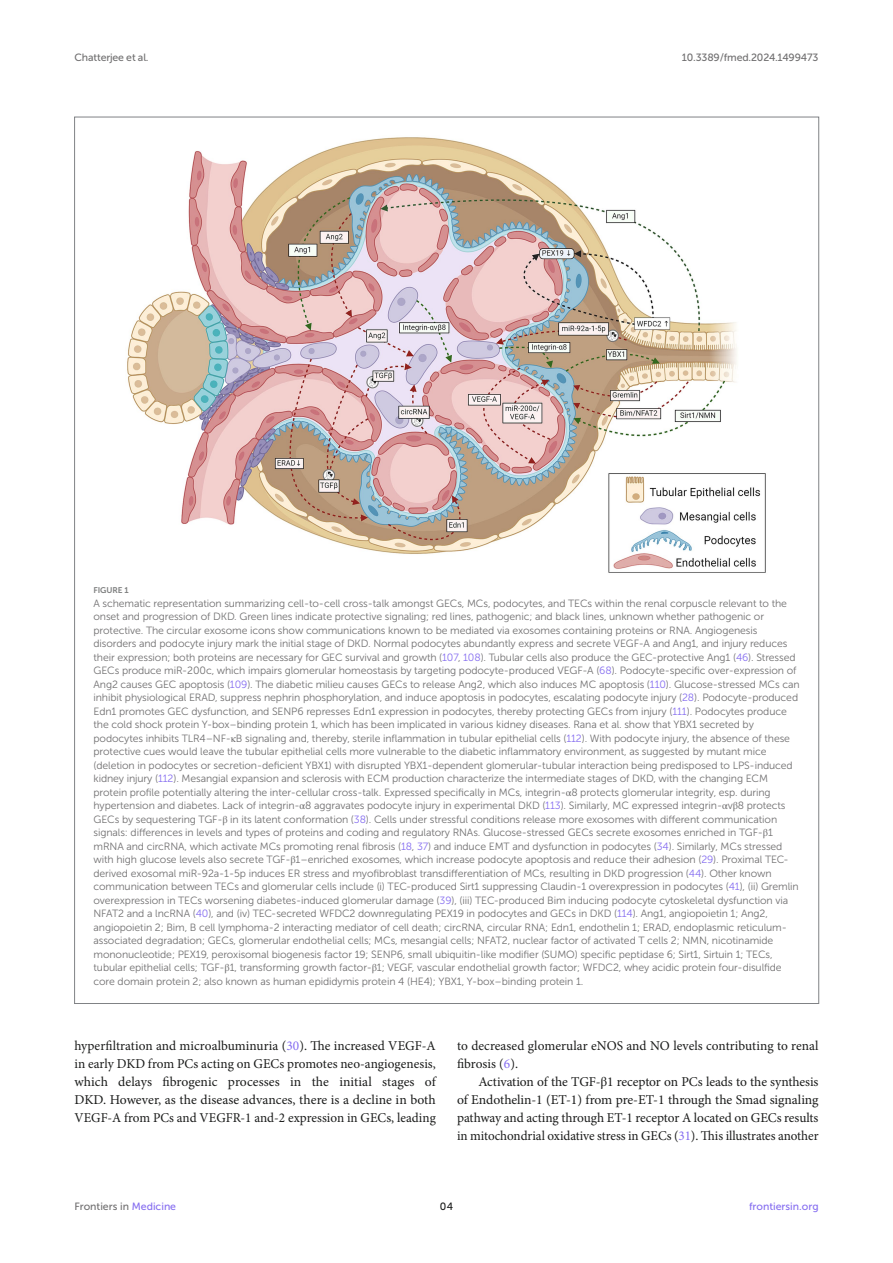
<style>
.page{position:relative;width:893px;height:1263px;background:#fff}
.page>*{position:absolute;margin:0;border:0;box-sizing:border-box;transform-origin:0 0}
.TEXT{font:13.5px/18px "Minion Pro";color:#1b1c1b;text-align:justify}
.FIG_LEG{font:10.5px/13.5px "Museo Sans 300";letter-spacing:-.01em;color:#706f70}
.t1{font:10.5px "Museo Sans 500";letter-spacing:-.015em;color:#706f70}
.t2{font:10.5px "Museo Sans 500";color:#856df0}
.t3{font:10.5px "Museo Sans 500";color:#1b1c1b}
.FIG_HD{font:8.25px "Museo Sans 700";letter-spacing:-.01em;color:#7e7f7f}
.s1{color:#856df0}
.s2{font-family:"STIX General"}
</style>
<div class="page">
<img style="left:127px;top:137px;width:639px;height:436px">
<p class="t1" style="left:74px;top:51px;width:76px">Chatterjee et al.</p>
<p class="t1" style="left:682px;top:51px;width:138px">10.3389/fmed.2024.1499473</p>
<p class="FIG_HD" style="left:94px;top:586px;width:37px">FIGURE 1</p>
<p class="FIG_LEG" style="left:94px;top:596px;width:708px">A schematic representation summarizing cell-to-cell cross-talk amongst GECs, MCs, podocytes, and TECs within the renal corpuscle relevant to the onset and progression of DKD. Green lines indicate protective signaling; red lines, pathogenic; and black lines, unknown whether pathogenic or protective. The circular exosome icons show communications known to be mediated via exosomes containing proteins or RNA. Angiogenesis disorders and podocyte injury mark the initial stage of DKD. Normal podocytes abundantly express and secrete VEGF-A and Ang1, and injury reduces their expression; both proteins are necessary for GEC survival and growth (<span class="s1">107</span>, <span class="s1">108</span>). Tubular cells also produce the GEC-protective Ang1 (<span class="s1">46</span>). Stressed GECs produce miR-200c, which impairs glomerular homeostasis by targeting podocyte-produced VEGF-A (<span class="s1">68</span>). Podocyte-specific over-expression of Ang2 causes GEC apoptosis (<span class="s1">109</span>). The diabetic milieu causes GECs to release Ang2, which also induces MC apoptosis (<span class="s1">110</span>). Glucose-stressed MCs can inhibit physiological ERAD, suppress nephrin phosphorylation, and induce apoptosis in podocytes, escalating podocyte injury (<span class="s1">28</span>). Podocyte-produced Edn1 promotes GEC dysfunction, and SENP6 represses Edn1 expression in podocytes, thereby protecting GECs from injury (<span class="s1">111</span>). Podocytes produce the cold shock protein Y-box–binding protein 1, which has been implicated in various kidney diseases. Rana et al. show that YBX1 secreted by podocytes inhibits TLR4–NF-<span class="s2">κ</span>B signaling and, thereby, sterile inflammation in tubular epithelial cells (<span class="s1">112</span>). With podocyte injury, the absence of these protective cues would leave the tubular epithelial cells more vulnerable to the diabetic inflammatory environment, as suggested by mutant mice (deletion in podocytes or secretion-deficient YBX1) with disrupted YBX1-dependent glomerular-tubular interaction being predisposed to LPS-induced kidney injury (<span class="s1">112</span>). Mesangial expansion and sclerosis with ECM production characterize the intermediate stages of DKD, with the changing ECM protein profile potentially altering the inter-cellular cross-talk. Expressed specifically in MCs, integrin-<span class="s2">α</span>8 protects glomerular integrity, esp. during hypertension and diabetes. Lack of integrin-<span class="s2">α</span>8 aggravates podocyte injury in experimental DKD (<span class="s1">113</span>). Similarly, MC expressed integrin-<span class="s2">α</span>v<span class="s2">β</span>8 protects GECs by sequestering TGF-<span class="s2">β</span> in its latent conformation (<span class="s1">38</span>). Cells under stressful conditions release more exosomes with different communication signals: differences in levels and types of proteins and coding and regulatory RNAs. Glucose-stressed GECs secrete exosomes enriched in TGF-<span class="s2">β</span>1 mRNA and circRNA, which activate MCs promoting renal fibrosis (<span class="s1">18</span>, <span class="s1">37</span>) and induce EMT and dysfunction in podocytes (<span class="s1">34</span>). Similarly, MCs stressed with high glucose levels also secrete TGF-<span class="s2">β</span>1–enriched exosomes, which increase podocyte apoptosis and reduce their adhesion (<span class="s1">29</span>). Proximal TEC&shy;derived exosomal miR-92a-1-5p induces ER stress and myofibroblast transdifferentiation of MCs, resulting in DKD progression (<span class="s1">44</span>). Other known communication between TECs and glomerular cells include (i) TEC-produced Sirt1 suppressing Claudin-1 overexpression in podocytes (<span class="s1">41</span>), (ii) Gremlin overexpression in TECs worsening diabetes-induced glomerular damage (<span class="s1">39</span>), (iii) TEC-produced Bim inducing podocyte cytoskeletal dysfunction via NFAT2 and a lncRNA (<span class="s1">40</span>), and (iv) TEC-secreted WFDC2 downregulating PEX19 in podocytes and GECs in DKD (<span class="s1">114</span>). Ang1, angiopoietin 1; Ang2, angiopoietin 2; Bim, B cell lymphoma-2 interacting mediator of cell death; circRNA, circular RNA; Edn1, endothelin 1; ERAD, endoplasmic reticulum&shy;associated degradation; GECs, glomerular endothelial cells; MCs, mesangial cells; NFAT2, nuclear factor of activated T cells 2; NMN, nicotinamide mononucleotide; PEX19, peroxisomal biogenesis factor 19; SENP6, small ubiquitin-like modifier (SUMO) specific peptidase 6; Sirt1, Sirtuin 1; TECs, tubular epithelial cells; TGF-<span class="s2">β</span>1, transforming growth factor-<span class="s2">β</span>1; VEGF, vascular endothelial growth factor; WFDC2, whey acidic protein four-disulfide core domain protein 2; also known as human epididymis protein 4 (HE4); YBX1, Y-box–binding protein 1.</p>
<p class="TEXT" style="left:74px;top:1037px;width:363px">hyperfiltration and microalbuminuria (<span class="s1">30</span>). The increased VEGF-A in early DKD from PCs acting on GECs promotes neo-angiogenesis, which delays fibrogenic processes in the initial stages of DKD. However, as the disease advances, there is a decline in both VEGF-A from PCs and VEGFR-1 and-2 expression in GECs, leading</p>
<p class="TEXT" style="left:457px;top:1037px;width:363px">to decreased glomerular eNOS and NO levels contributing to renal fibrosis (<span class="s1">6</span>).</p>
<p class="TEXT" style="left:457px;top:1073px;width:363px;text-indent:21px">Activation of the TGF-<span class="s2">β</span>1 receptor on PCs leads to the synthesis of Endothelin-1 (ET-1) from pre-ET-1 through the Smad signaling pathway and acting through ET-1 receptor A located on GECs results in mitochondrial oxidative stress in GECs (<span class="s1">31</span>). This illustrates another</p>
<p class="t1" style="left:74px;top:1200px;width:103px">Frontiers in <span class="s1">Medicine</span></p>
<p class="t3" style="left:440px;top:1200px;width:15px">04</p>
<p class="t2" style="left:749px;top:1200px;width:71px">frontiersin.org</p>
</div>
